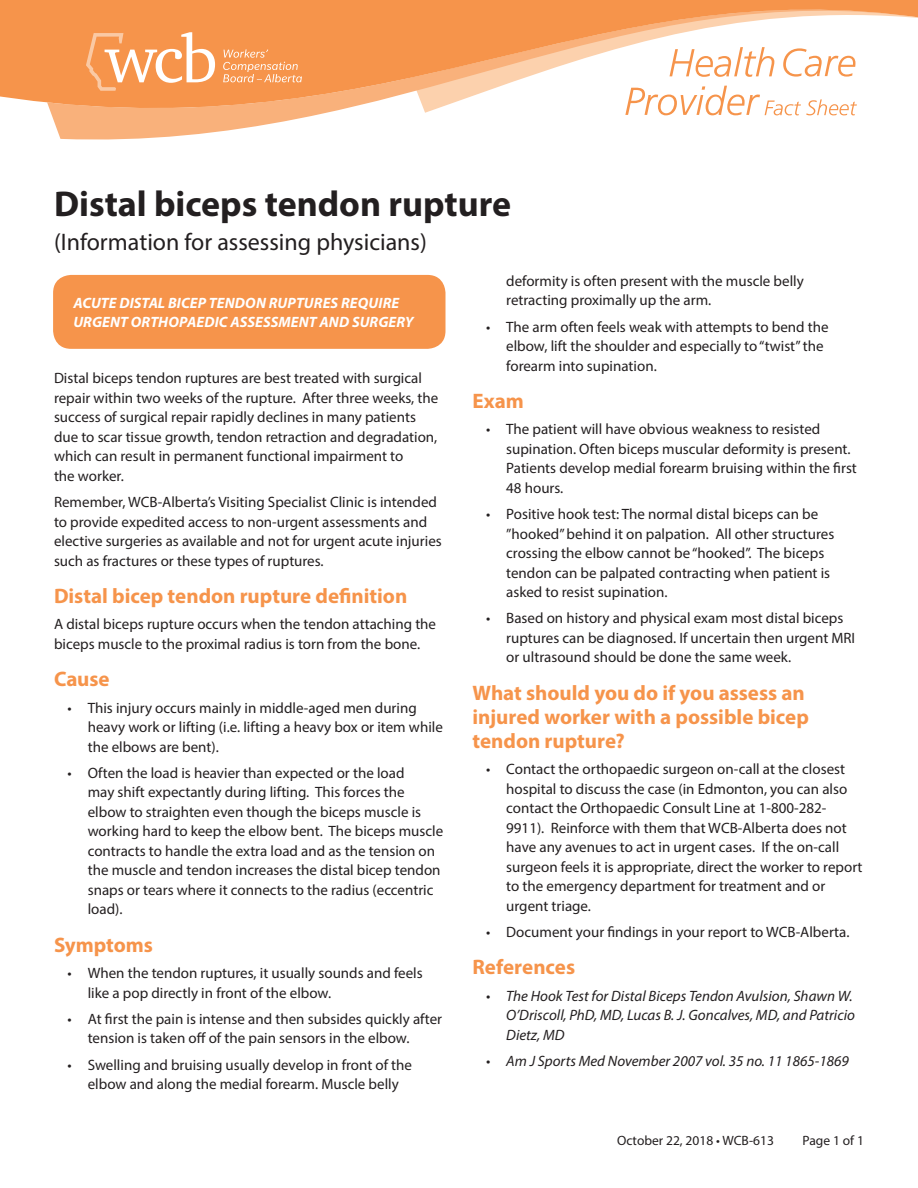
<style>
.page{position:relative;width:918px;height:1188px;background:#fff}
.page>*{position:absolute;margin:0;border:0;box-sizing:border-box;transform-origin:0 0}
.Main_title{font:700 36px "Myriad Pro";color:#231f20}
.Main_title-2{font:24px "Myriad Pro";color:#231f20}
.Subtitle{font:700 21px/24px "Myriad Pro";color:#f6944b}
.Body_Text{font:15px/19.5px "Myriad Pro";color:#231f20}
.t1{font:italic 15px/19.5px "Myriad Pro";color:#231f20}
.text_box_subtitle__c{font:italic 700 15px/19.5px "Myriad Pro";letter-spacing:.005em;color:#fff}
.t2{font:13.5px "Myriad Pro";color:#231f20}
</style>
<div class="page">
<svg style="left:0;top:0;width:918px;height:140px"></svg>
<svg style="left:223px;top:49px;width:79px;height:33px;background:#f7a567"></svg>
<svg style="left:86px;top:32px;width:129px;height:59px"></svg>
<svg style="left:783px;top:48px;width:72px;height:29px"></svg>
<svg style="left:625px;top:86px;width:232px;height:29px"></svg>
<svg style="left:670px;top:47px;width:104px;height:30px"></svg>
<div style="left:53px;top:275px;width:393px;height:74px;background:#f6944b;border-radius:18px"></div>
<p class="Main_title" style="left:54px;top:180px;width:459px">Distal biceps tendon rupture</p>
<p class="Main_title-2" style="left:54px;top:227px;width:374px">(Information for assessing physicians)</p>
<p class="text_box_subtitle__c" style="left:73px;top:293px;width:342px">ACUTE DISTAL BICEP TENDON RUPTURES REQUIRE<br>URGENT ORTHOPAEDIC ASSESSMENT AND SURGERY</p>
<p class="Body_Text" style="left:54px;top:368px;width:386px">Distal biceps tendon ruptures are best treated with surgical repair within two weeks of the rupture. After three weeks, the success of surgical repair rapidly declines in many patients due to scar tissue growth, tendon retraction and degradation, which can result in permanent functional impairment to<br>the worker.</p>
<p class="Body_Text" style="left:54px;top:492px;width:389px">Remember, WCB-Alberta’s Visiting Specialist Clinic is intended to provide expedited access to non-urgent assessments and elective surgeries as available and not for urgent acute injuries such as fractures or these types of ruptures.</p>
<p class="Subtitle" style="left:54px;top:583px;width:355px">Distal bicep tendon rupture definition</p>
<p class="Body_Text" style="left:54px;top:614px;width:384px">A distal biceps rupture occurs when the tendon attaching the biceps muscle to the proximal radius is torn from the bone.</p>
<p class="Subtitle" style="left:54px;top:667px;width:57px">Cause</p>
<p class="Body_Text" style="left:88px;top:698px;width:357px;text-indent:-20px">• This injury occurs mainly in middle-aged men during heavy work or lifting (i.e. lifting a heavy box or item while the elbows are bent).</p>
<p class="Body_Text" style="left:88px;top:763px;width:357px;text-indent:-20px">• Often the load is heavier than expected or the load<br>may shift expectantly during lifting. This forces the elbow to straighten even though the biceps muscle is working hard to keep the elbow bent. The biceps muscle contracts to handle the extra load and as the tension on the muscle and tendon increases the distal bicep tendon snaps or tears where it connects to the radius (eccentric load).</p>
<p class="Subtitle" style="left:54px;top:932px;width:101px">Symptoms</p>
<p class="Body_Text" style="left:88px;top:963px;width:337px;text-indent:-20px">• When the tendon ruptures, it usually sounds and feels like a pop directly in front of the elbow.</p>
<p class="Body_Text" style="left:88px;top:1009px;width:356px;text-indent:-20px">• At first the pain is intense and then subsides quickly after tension is taken off of the pain sensors in the elbow.</p>
<p class="Body_Text" style="left:68px;top:1055px;width:346px;text-align:center">• Swelling and bruising usually develop in front of the elbow and along the medial forearm. Muscle belly</p>
<p class="Body_Text" style="left:506px;top:271px;width:299px">deformity is often present with the muscle belly retracting proximally up the arm.</p>
<p class="Body_Text" style="left:506px;top:317px;width:324px;text-indent:-20px">• The arm often feels weak with attempts to bend the elbow, lift the shoulder and especially to “twist” the forearm into supination.</p>
<p class="Subtitle" style="left:472px;top:388px;width:53px">Exam</p>
<p class="Body_Text" style="left:506px;top:419px;width:352px;text-indent:-20px">• The patient will have obvious weakness to resisted supination. Often biceps muscular deformity is present.<br>Patients develop medial forearm bruising within the first 48 hours.</p>
<p class="Body_Text" style="left:506px;top:504px;width:330px;text-indent:-20px">• Positive hook test: The normal distal biceps can be ”hooked” behind it on palpation. All other structures crossing the elbow cannot be “hooked”. The biceps tendon can be palpated contracting when patient is asked to resist supination.</p>
<p class="Body_Text" style="left:506px;top:608px;width:351px;text-indent:-20px">• Based on history and physical exam most distal biceps ruptures can be diagnosed. If uncertain then urgent MRI or ultrasound should be done the same week.</p>
<p class="Subtitle" style="left:472px;top:680px;width:338px">What should you do if you assess an injured worker with a possible bicep tendon rupture?</p>
<p class="Body_Text" style="left:506px;top:759px;width:358px;text-indent:-20px">• Contact the orthopaedic surgeon on-call at the closest hospital to discuss the case (in Edmonton, you can also contact the Orthopaedic Consult Line at 1-800-282- 9911). Reinforce with them that WCB-Alberta does not have any avenues to act in urgent cases. If the on-call surgeon feels it is appropriate, direct the worker to report to the emergency department for treatment and or urgent triage.</p>
<p class="Body_Text" style="left:486px;top:922px;width:365px">• Document your findings in your report to WCB-Alberta.</p>
<p class="Subtitle" style="left:472px;top:955px;width:104px">References</p>
<p class="t1" style="left:506px;top:986px;width:350px;text-indent:-20px">• The Hook Test for Distal Biceps Tendon Avulsion, Shawn W.<br>O’Driscoll, PhD, MD, Lucas B. J. Goncalves, MD, and Patricio<br>Dietz, MD</p>
<p class="t1" style="left:486px;top:1051px;width:364px">• Am J Sports Med November 2007 vol. 35 no. 11 1865-1869</p>
<p class="t2" style="left:617px;top:1132px;width:158px">October 22, 2018 • WCB-613</p>
<p class="t2" style="left:803px;top:1132px;width:63px">Page 1 of 1</p>
</div>
